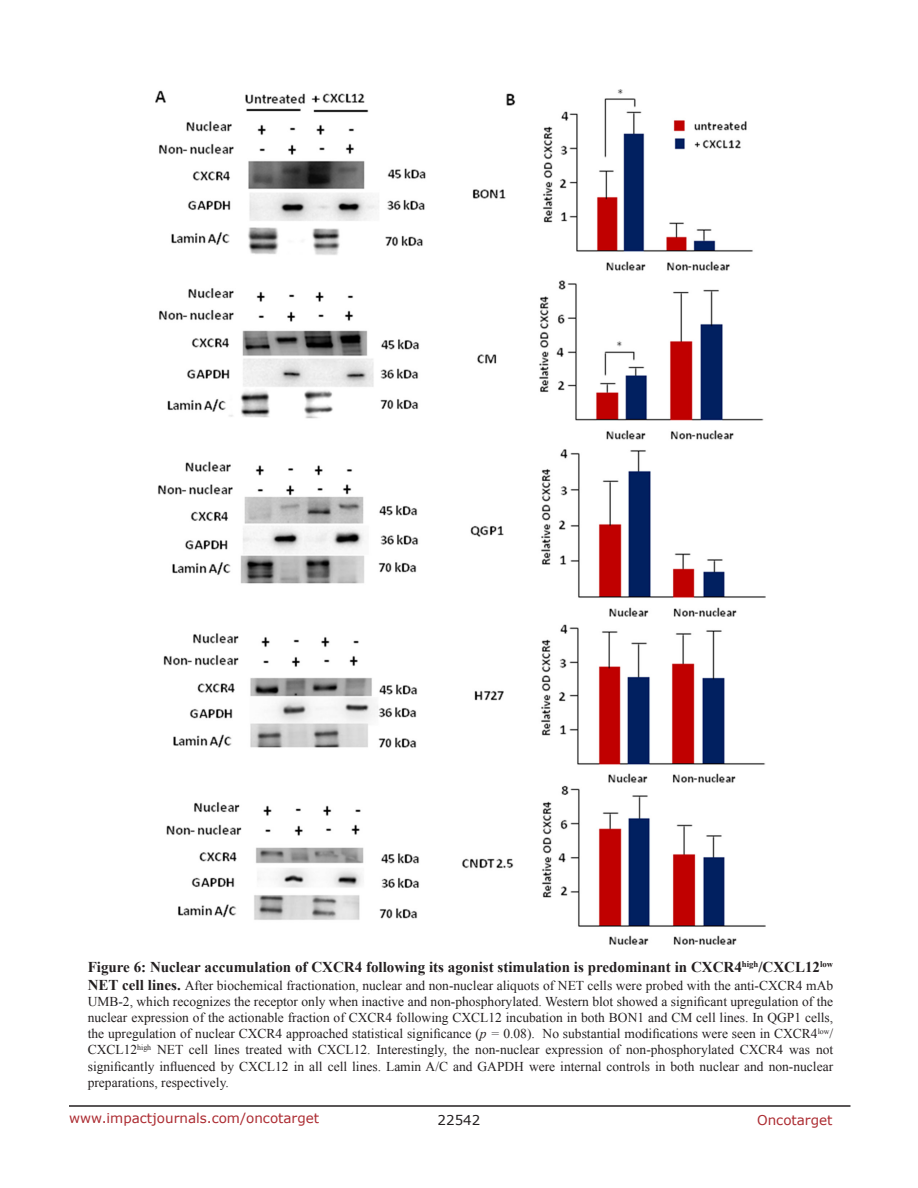
<style>
.page{position:relative;width:918px;height:1188px;background:#fff}
.page>*{position:absolute;margin:0;border:0;box-sizing:border-box;transform-origin:0 0}
.FigureText{font:700 15px "Times New Roman";color:#231f20}
.FigureText-2{font:13.5px/16.2px "Times New Roman";color:#231f20;text-align:justify}
.t1{font:13.5px "Verdana";color:#ac2b31}
.t2{font:13.5px "Verdana";color:#231f20}
.s1{font-weight:700;font-size:15px}
.s2{font-style:italic}
</style>
<div class="page">
<hr style="left:69px;top:1105px;width:781px;height:2px;background:#231f20">
<img style="left:155px;top:90px;width:611px;height:854px">
<p class="FigureText" style="left:88px;top:956px;width:747px">Figure 6: Nuclear accumulation of CXCR4 following its agonist stimulation is predominant in CXCR4<sup>high</sup>/CXCL12<sup>low</sup></p>
<p class="FigureText-2" style="left:88px;top:977px;width:747px"><span class="s1">NET cell lines.</span> After biochemical fractionation, nuclear and non-nuclear aliquots of NET cells were probed with the anti-CXCR4 mAb UMB-2, which recognizes the receptor only when inactive and non-phosphorylated. Western blot showed a significant upregulation of the nuclear expression of the actionable fraction of CXCR4 following CXCL12 incubation in both BON1 and CM cell lines. In QGP1 cells, the upregulation of nuclear CXCR4 approached statistical significance (<span class="s2">p =</span> 0.08). No substantial modifications were seen in CXCR4<sup>low</sup>/ CXCL12<sup>high</sup> NET cell lines treated with CXCL12. Interestingly, the non-nuclear expression of non-phosphorylated CXCR4 was not significantly influenced by CXCL12 in all cell lines. Lamin A/C and GAPDH were internal controls in both nuclear and non-nuclear preparations, respectively.</p>
<p class="t1" style="left:69px;top:1109px;width:252px">www.impactjournals.com/oncotarget</p>
<p class="t2" style="left:438px;top:1111px;width:44px">22542</p>
<p class="t1" style="left:757px;top:1111px;width:77px">Oncotarget</p>
</div>
